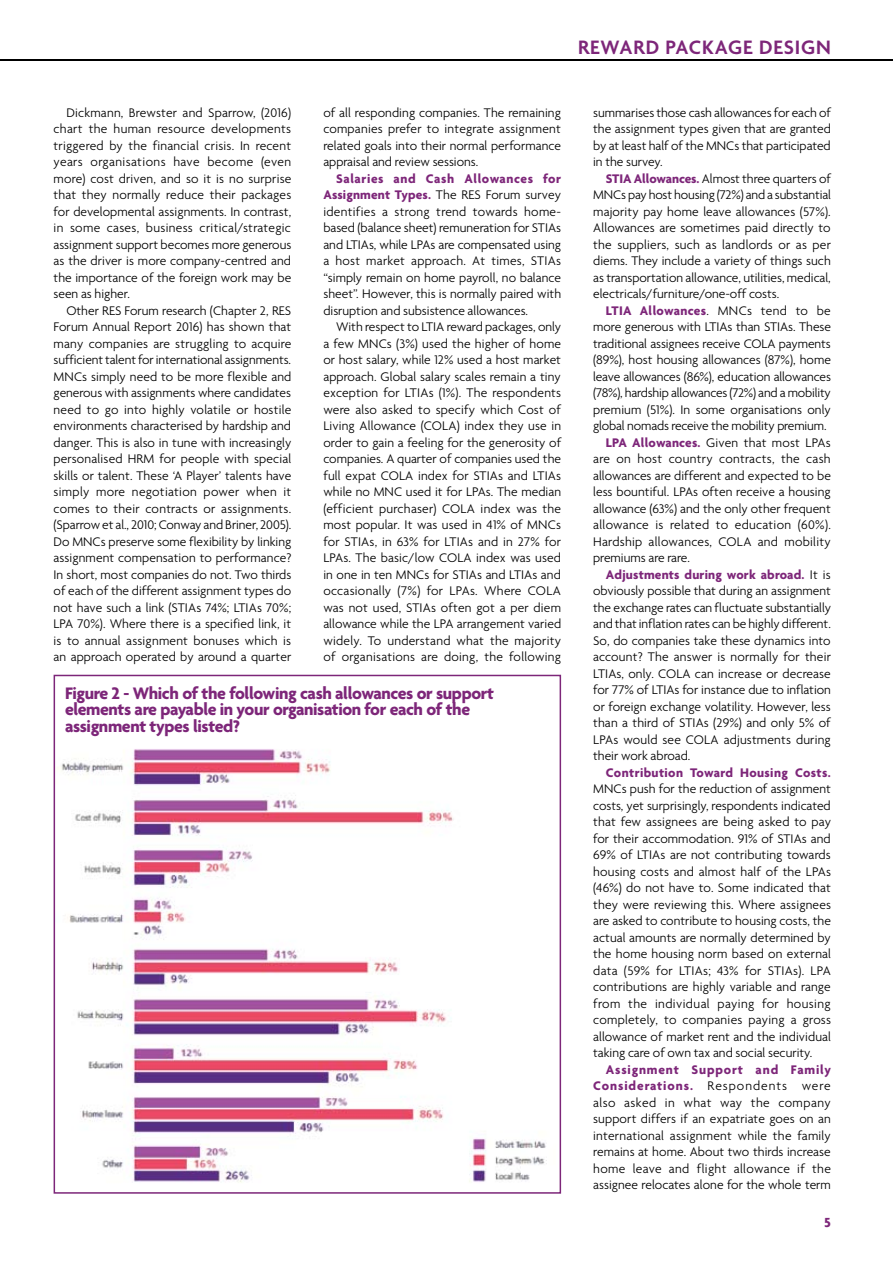
<style>
.page{position:relative;width:893px;height:1263px;background:#fff}
.page>*{position:absolute;margin:0;border:0;box-sizing:border-box;transform-origin:0 0}
.t1{font:600 21px "Agenda";letter-spacing:.04em;color:#7d2679}
.t2{font:700 18px/16.5px "Agenda";letter-spacing:-.02em;color:#7d2679}
.t3{font:700 14.25px "Agenda";color:#7d2679}
.t4{font:300 13.5px/16.5px "Agenda";color:#000;text-align:justify}
.t5{font:700 13.5px "Agenda";letter-spacing:.015em;color:#7d2679}
.t6{font:300 13.5px "Agenda";letter-spacing:.025em;color:#000}
.t7{font:300 13.5px "Agenda";letter-spacing:.02em;color:#000}
.s1{font-weight:700;color:#7d2679}
.s2{font-weight:300;color:#000}
</style>
<div class="page">
<hr style="left:0;top:60px;width:893px;height:1px;background:#000">
<img style="left:57px;top:749px;width:490px;height:434px">
<div style="left:54px;top:675px;width:507px;height:519px;border:2px solid #7d2679"></div>
<h1 class="t1" style="left:578px;top:34px;width:254px">REWARD PACKAGE DESIGN</h1>
<p class="t4" style="left:323px;top:104px;width:239px">of all responding companies. The remaining companies prefer to integrate assignment related goals into their normal performance appraisal and review sessions.</p>
<p class="t4" style="left:323px;top:170px;width:239px;text-indent:13px"><span class="s1">Salaries and Cash Allowances for Assignment Types.</span> The RES Forum survey identifies a strong trend towards home&shy;based (balance sheet) remuneration for STIAs and LTIAs, while LPAs are compensated using a host market approach. At times, STIAs “simply remain on home payroll, no balance sheet”. However, this is normally paired with disruption and subsistence allowances.</p>
<p class="t4" style="left:323px;top:318px;width:239px;text-indent:13px">With respect to LTIA reward packages, only a few MNCs (3%) used the higher of home or host salary, while 12% used a host market approach. Global salary scales remain a tiny exception for LTIAs (1%). The respondents were also asked to specify which Cost of Living Allowance (COLA) index they use in order to gain a feeling for the generosity of companies. A quarter of companies used the full expat COLA index for STIAs and LTIAs while no MNC used it for LPAs. The median (efficient purchaser) COLA index was the most popular. It was used in 41% of MNCs for STIAs, in 63% for LTIAs and in 27% for LPAs. The basic/low COLA index was used in one in ten MNCs for STIAs and LTIAs and occasionally (7%) for LPAs. Where COLA was not used, STIAs often got a per diem allowance while the LPA arrangement varied widely. To understand what the majority of organisations are doing, the following</p>
<h2 class="t2" style="left:65px;top:684px;width:431px">Figure 2 - Which of the following cash allowances or support elements are payable in your organisation for each of the assignment types listed?</h2>
<p class="t4" style="left:54px;top:104px;width:239px;text-indent:13px">Dickmann, Brewster and Sparrow, (2016) chart the human resource developments triggered by the financial crisis. In recent years organisations have become (even more) cost driven, and so it is no surprise that they normally reduce their packages for developmental assignments. In contrast, in some cases, business critical/strategic assignment support becomes more generous as the driver is more company-centred and the importance of the foreign work may be seen as higher.</p>
<p class="t4" style="left:54px;top:302px;width:239px;text-indent:13px">Other RES Forum research (Chapter 2, RES Forum Annual Report 2016) has shown that many companies are struggling to acquire sufficient talent for international assignments.<br>MNCs simply need to be more flexible and generous with assignments where candidates need to go into highly volatile or hostile environments characterised by hardship and danger. This is also in tune with increasingly personalised HRM for people with special skills or talent. These ‘A Player’ talents have simply more negotiation power when it comes to their contracts or assignments. (Sparrow et al., 2010; Conway and Briner, 2005).<br>Do MNCs preserve some flexibility by linking assignment compensation to performance?<br>In short, most companies do not. Two thirds of each of the different assignment types do not have such a link (STIAs 74%; LTIAs 70%; LPA 70%). Where there is a specified link, it is to annual assignment bonuses which is an approach operated by around a quarter</p>
<p class="t4" style="left:593px;top:104px;width:239px">summarises those cash allowances for each of the assignment types given that are granted by at least half of the MNCs that participated in the survey.</p>
<p class="t4" style="left:593px;top:170px;width:239px;text-indent:13px"><span class="s1">STIA Allowances.</span> Almost three quarters of MNCs pay host housing (72%) and a substantial majority pay home leave allowances (57%).<br>Allowances are sometimes paid directly to the suppliers, such as landlords or as per diems. They include a variety of things such as transportation allowance, utilities, medical, electricals/furniture/one-off costs.</p>
<p class="t5" style="left:606px;top:302px;width:226px">LTIA Allowances<span class="s2">. MNCs tend to be</span></p>
<p class="t4" style="left:593px;top:318px;width:239px">more generous with LTIAs than STIAs. These</p>
<p class="t4" style="left:593px;top:335px;width:239px">traditional assignees receive COLA payments</p>
<p class="t4" style="left:593px;top:351px;width:239px">(89%), host housing allowances (87%), home</p>
<p class="t4" style="left:593px;top:368px;width:239px">leave allowances (86%), education allowances</p>
<p class="t4" style="left:593px;top:384px;width:239px">(78%), hardship allowances (72%) and a mobility</p>
<p class="t4" style="left:593px;top:401px;width:239px">premium (51%). In some organisations only</p>
<p class="t4" style="left:593px;top:417px;width:235px">global nomads receive the mobility premium.</p>
<p class="t4" style="left:606px;top:434px;width:226px"><span class="s1">LPA Allowances.</span> Given that most LPAs</p>
<p class="t6" style="left:593px;top:451px;width:239px">are on host country contracts, the cash</p>
<p class="t4" style="left:593px;top:467px;width:239px">allowances are different and expected to be</p>
<p class="t4" style="left:593px;top:483px;width:239px">less bountiful. LPAs often receive a housing</p>
<p class="t4" style="left:593px;top:500px;width:239px">allowance (63%) and the only other frequent</p>
<p class="t6" style="left:593px;top:517px;width:239px">allowance is related to education (60%).</p>
<p class="t7" style="left:593px;top:533px;width:239px">Hardship allowances, COLA and mobility</p>
<p class="t4" style="left:593px;top:549px;width:98px">premiums are rare.</p>
<p class="t5" style="left:606px;top:566px;width:226px">Adjustments during work abroad. <span class="s2">It is</span></p>
<p class="t4" style="left:593px;top:582px;width:239px">obviously possible that during an assignment</p>
<p class="t4" style="left:593px;top:599px;width:239px">the exchange rates can fluctuate substantially</p>
<p class="t4" style="left:593px;top:615px;width:239px">and that inflation rates can be highly different.</p>
<p class="t4" style="left:593px;top:632px;width:239px">So, do companies take these dynamics into</p>
<p class="t4" style="left:593px;top:648px;width:239px">account? The answer is normally for their</p>
<p class="t4" style="left:593px;top:665px;width:239px">LTIAs, only. COLA can increase or decrease</p>
<p class="t4" style="left:593px;top:681px;width:239px">for 77% of LTIAs for instance due to inflation</p>
<p class="t4" style="left:593px;top:698px;width:239px">or foreign exchange volatility. However, less</p>
<p class="t4" style="left:593px;top:714px;width:239px">than a third of STIAs (29%) and only 5% of</p>
<p class="t4" style="left:593px;top:731px;width:239px">LPAs would see COLA adjustments during</p>
<p class="t4" style="left:593px;top:747px;width:99px">their work abroad.</p>
<p class="t5" style="left:606px;top:764px;width:226px">Contribution Toward Housing Costs.</p>
<p class="t4" style="left:593px;top:780px;width:239px">MNCs push for the reduction of assignment costs, yet surprisingly, respondents indicated that few assignees are being asked to pay for their accommodation. 91% of STIAs and 69% of LTIAs are not contributing towards housing costs and almost half of the LPAs (46%) do not have to. Some indicated that they were reviewing this. Where assignees are asked to contribute to housing costs, the actual amounts are normally determined by the home housing norm based on external data (59% for LTIAs; 43% for STIAs). LPA contributions are highly variable and range from the individual paying for housing completely, to companies paying a gross allowance of market rent and the individual taking care of own tax and social security.</p>
<p class="t4" style="left:593px;top:1061px;width:239px;text-indent:13px"><span class="s1">Assignment Support and Family Considerations.</span> Respondents were also asked in what way the company support differs if an expatriate goes on an international assignment while the family remains at home. About two thirds increase home leave and flight allowance if the assignee relocates alone for the whole term</p>
<p class="t3" style="left:824px;top:1214px;width:8px">5</p>
</div>
